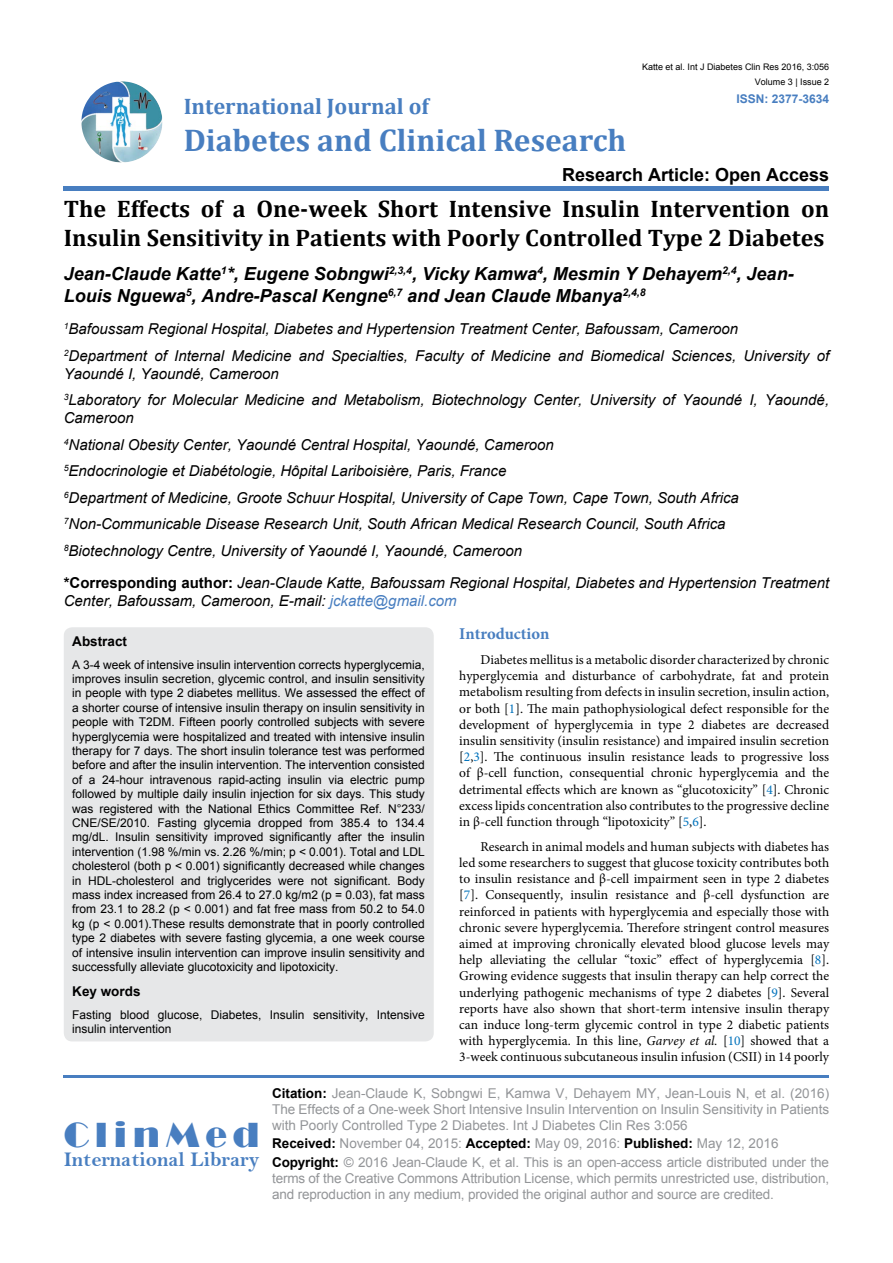
<style>
.page{position:relative;width:893px;height:1263px;background:#fff}
.page>*{position:absolute;margin:0;border:0;box-sizing:border-box;transform-origin:0 0}
.t1{font:36px "Broadway";letter-spacing:.16em;color:#487ec0}
.t2{font:700 31.5px "Cambria";color:#487ec0}
.t3{font:700 24px/28.8px "Cambria";color:#000}
.t4{font:700 22.5px "Cambria";color:#487ec0}
.t5{font:21px "Bell MT Bold";color:#487ec0}
.t6{font:italic 700 18px/21.6px "Arial";color:#000}
.t7{font:700 18px "Arial";color:#000}
.t8{font:700 16.5px "Minion Pro";color:#487ec0}
.t9{font:italic 15px/26.5px "Arial";color:#000}
.t10{font:13.5px/16.2px "Minion Pro";color:#000;text-align:justify}
.t11{font:13.5px/16.2px "Arial";letter-spacing:-.01em;color:#939598}
.t12{font:700 13.5px "Arial";color:#000}
.t13{font:12px/14.4px "Arial";color:#000;text-align:justify}
.t14{font:700 12px "Arial";color:#487ec0}
.t15{font:9px "Arial";color:#000}
.s1{font-weight:700;font-style:normal}
.s2{color:#487ec0}
.s3{color:#0072bc}
.s4{font-style:italic}
.s5{font-weight:700;color:#000}
</style>
<div class="page">
<img style="left:81px;top:81px;width:81px;height:81px;border-radius:41px">
<div style="left:64px;top:186px;width:765px;height:5px;background:#487ec0"></div>
<hr style="left:64px;top:1075px;width:765px;height:3px;background:#487ec0">
<div style="left:64px;top:627px;width:370px;height:414px;background:#e6e7e8;border-radius:9px"></div>
<p class="t15" style="left:642px;top:61px;width:189px">Katte et al. Int J Diabetes Clin Res 2016, 3:056</p>
<p class="t14" style="left:736px;top:90px;width:94px">ISSN: 2377-3634</p>
<p class="t15" style="left:755px;top:76px;width:76px">Volume 3 | Issue 2</p>
<h3 class="t4" style="left:184px;top:90px;width:247px">International Journal of</h3>
<h2 class="t2" style="left:184px;top:118px;width:444px">Diabetes and Clinical Research</h2>
<h3 class="t7" style="left:562px;top:162px;width:269px">Research Article: Open Access</h3>
<h3 class="t3" style="left:64px;top:194px;width:767px">The Effects of a One-week Short Intensive Insulin Intervention on<br>Insulin Sensitivity in Patients with Poorly Controlled Type 2 Diabetes</h3>
<h3 class="t6" style="left:64px;top:264px;width:731px">Jean-Claude Katte<sup>1</sup>*, Eugene Sobngwi<sup>2,3,4</sup>, Vicky Kamwa<sup>4</sup>, Mesmin Y Dehayem<sup>2,4</sup>, Jean-<br>Louis Nguewa<sup>5</sup>, Andre-Pascal Kengne<sup>6,7</sup> and Jean Claude Mbanya<sup>2,4,8</sup></h3>
<p class="t9" style="left:64px;top:316px;width:767px"><sup>1</sup>Bafoussam Regional Hospital, Diabetes and Hypertension Treatment Center, Bafoussam, Cameroon<br><sup>2</sup>Department of Internal Medicine and Specialties, Faculty of Medicine and Biomedical Sciences, University of</p>
<p class="t9" style="left:64px;top:360px;width:767px">Yaoundé I, Yaoundé, Cameroon<br><sup>3</sup>Laboratory for Molecular Medicine and Metabolism, Biotechnology Center, University of Yaoundé I, Yaoundé,</p>
<p class="t9" style="left:64px;top:405px;width:677px">Cameroon<br><sup>4</sup>National Obesity Center, Yaoundé Central Hospital, Yaoundé, Cameroon<br><sup>5</sup>Endocrinologie et Diabétologie, Hôpital Lariboisière, Paris, France<br><sup>6</sup>Department of Medicine, Groote Schuur Hospital, University of Cape Town, Cape Town, South Africa <sup>7</sup>Non-Communicable Disease Research Unit, South African Medical Research Council, South Africa <sup>8</sup>Biotechnology Centre, University of Yaoundé I, Yaoundé, Cameroon</p>
<p class="t9" style="left:64px;top:574px;width:767px;line-height:18px"><span class="s1">*Corresponding author:</span> Jean-Claude Katte, Bafoussam Regional Hospital, Diabetes and Hypertension Treatment<br>Center, Bafoussam, Cameroon, E-mail: <span class="s2">jckatte@gmail.com</span></p>
<p class="t12" style="left:72px;top:631px;width:56px">Abstract</p>
<p class="t13" style="left:72px;top:657px;width:354px">A 3-4 week of intensive insulin intervention corrects hyperglycemia, improves insulin secretion, glycemic control, and insulin sensitivity in people with type 2 diabetes mellitus. We assessed the effect of a shorter course of intensive insulin therapy on insulin sensitivity in people with T2DM. Fifteen poorly controlled subjects with severe hyperglycemia were hospitalized and treated with intensive insulin therapy for 7 days. The short insulin tolerance test was performed before and after the insulin intervention. The intervention consisted of a 24-hour intravenous rapid-acting insulin via electric pump followed by multiple daily insulin injection for six days. This study was registered with the National Ethics Committee Ref. N°233/ CNE/SE/2010. Fasting glycemia dropped from 385.4 to 134.4 mg/dL. Insulin sensitivity improved significantly after the insulin intervention (1.98 %/min vs. 2.26 %/min; p &lt; 0.001). Total and LDL cholesterol (both p &lt; 0.001) significantly decreased while changes in HDL-cholesterol and triglycerides were not significant. Body mass index increased from 26.4 to 27.0 kg/m2 (p = 0.03), fat mass from 23.1 to 28.2 (p &lt; 0.001) and fat free mass from 50.2 to 54.0 kg (p &lt; 0.001).These results demonstrate that in poorly controlled type 2 diabetes with severe fasting glycemia, a one week course of intensive insulin intervention can improve insulin sensitivity and successfully alleviate glucotoxicity and lipotoxicity.</p>
<p class="t12" style="left:72px;top:981px;width:70px">Key words</p>
<p class="t13" style="left:72px;top:1007px;width:354px">Fasting blood glucose, Diabetes, Insulin sensitivity, Intensive insulin intervention</p>
<p class="t8" style="left:459px;top:622px;width:92px">Introduction</p>
<p class="t10" style="left:459px;top:652px;width:371px;text-indent:21px">Diabetes mellitus is a metabolic disorder characterized by chronic hyperglycemia and disturbance of carbohydrate, fat and protein metabolism resulting from defects in insulin secretion, insulin action, or both [<span class="s3">1</span>]. The main pathophysiological defect responsible for the development of hyperglycemia in type 2 diabetes are decreased insulin sensitivity (insulin resistance) and impaired insulin secretion [<span class="s3">2</span>,<span class="s3">3</span>]. The continuous insulin resistance leads to progressive loss of β-cell function, consequential chronic hyperglycemia and the detrimental effects which are known as “glucotoxicity” [<span class="s3">4</span>]. Chronic excess lipids concentration also contributes to the progressive decline in β-cell function through “lipotoxicity” [<span class="s3">5</span>,<span class="s3">6</span>].</p>
<p class="t10" style="left:459px;top:838px;width:371px;text-indent:21px">Research in animal models and human subjects with diabetes has led some researchers to suggest that glucose toxicity contributes both to insulin resistance and β-cell impairment seen in type 2 diabetes [<span class="s3">7</span>]. Consequently, insulin resistance and β-cell dysfunction are reinforced in patients with hyperglycemia and especially those with chronic severe hyperglycemia. Therefore stringent control measures aimed at improving chronically elevated blood glucose levels may help alleviating the cellular “toxic” effect of hyperglycemia [<span class="s3">8</span>].<br>Growing evidence suggests that insulin therapy can help correct the underlying pathogenic mechanisms of type 2 diabetes [<span class="s3">9</span>]. Several reports have also shown that short-term intensive insulin therapy can induce long-term glycemic control in type 2 diabetic patients with hyperglycemia. In this line, <span class="s4">Garvey et al.</span> [<span class="s3">10</span>] showed that a 3-week continuous subcutaneous insulin infusion (CSII) in 14 poorly</p>
<h1 class="t1" style="left:64px;top:1113px;width:197px">ClinMed</h1>
<h3 class="t5" style="left:64px;top:1147px;width:197px">International Library</h3>
<p class="t11" style="left:272px;top:1085px;width:559px;text-align:justify"><span class="s5">Citation:</span> Jean-Claude K, Sobngwi E, Kamwa V, Dehayem MY, Jean-Louis N, et al. (2016)<br>The Effects of a One-week Short Intensive Insulin Intervention on Insulin Sensitivity in Patients with Poorly Controlled Type 2 Diabetes. Int J Diabetes Clin Res 3:056</p>
<p class="t11" style="left:272px;top:1134px;width:559px;line-height:18.3px"><span class="s5">Received:</span> November 04, 2015: <span class="s5">Accepted:</span> May 09, 2016: <span class="s5">Published:</span> May 12, 2016<br><span class="s5">Copyright:</span> © 2016 Jean-Claude K, et al. This is an open-access article distributed under the</p>
<p class="t11" style="left:272px;top:1170px;width:559px">terms of the Creative Commons Attribution License, which permits unrestricted use, distribution, and reproduction in any medium, provided the original author and source are credited.</p>
</div>
